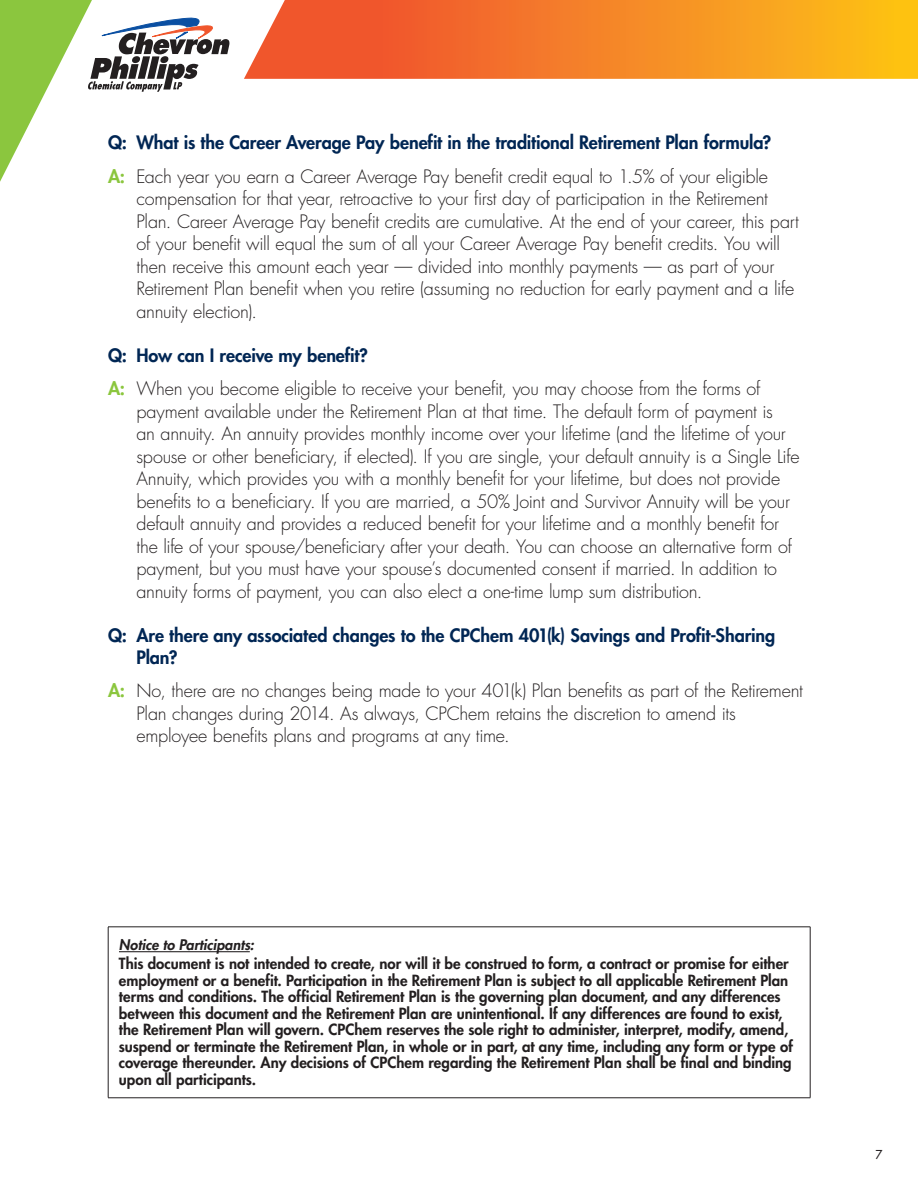
<style>
.page{position:relative;width:918px;height:1188px;background:#fff}
.page>*{position:absolute;margin:0;border:0;box-sizing:border-box;transform-origin:0 0}
.Answer{font:300 18px/22.5px "Futura";letter-spacing:-.015em;color:#231f20}
.Question{font:800 18px/22.5px "Futura";letter-spacing:-.005em;color:#002654}
.table_body{font:800 15px/16.5px "Futura";color:#231f20}
.table_body-2{font:italic 800 14.25px "Futura";letter-spacing:.005em;color:#231f20}
.t1{font:12px "Futura";color:#231f20}
.s1{font-weight:800;color:#8bc63e}
</style>
<div class="page">
<svg style="left:244px;top:0;width:674px;height:79px;background:#f5872c"></svg>
<svg style="left:0;top:0;width:230px;height:182px"></svg>
<hr style="left:108px;top:927px;width:702px;height:1px;background:#231f20">
<hr style="left:108px;top:927px;width:1px;height:171px;background:#231f20">
<hr style="left:810px;top:927px;width:1px;height:171px;background:#231f20">
<hr style="left:108px;top:1098px;width:702px;height:1px;background:#231f20">
<hr style="left:119px;top:951px;width:131px;height:1px;background:#231f20">
<p class="Question" style="left:108px;top:131px;width:665px">Q: What is the Career Average Pay benefit in the traditional Retirement Plan formula?</p>
<p class="Answer" style="left:136px;top:165px;width:664px;text-indent:-28px"><span class="s1">A:</span> Each year you earn a Career Average Pay benefit credit equal to 1.5% of your eligible compensation for that year, retroactive to your first day of participation in the Retirement Plan. Career Average Pay benefit credits are cumulative. At the end of your career, this part of your benefit will equal the sum of all your Career Average Pay benefit credits. You will then receive this amount each year — divided into monthly payments — as part of your Retirement Plan benefit when you retire (assuming no reduction for early payment and a life annuity election).</p>
<p class="Question" style="left:108px;top:344px;width:262px">Q: How can I receive my benefit?</p>
<p class="Answer" style="left:136px;top:377px;width:665px;text-indent:-28px"><span class="s1">A:</span> When you become eligible to receive your benefit, you may choose from the forms of payment available under the Retirement Plan at that time. The default form of payment is<br>an annuity. An annuity provides monthly income over your lifetime (and the lifetime of your spouse or other beneficiary, if elected). If you are single, your default annuity is a Single Life Annuity, which provides you with a monthly benefit for your lifetime, but does not provide benefits to a beneficiary. If you are married, a 50% Joint and Survivor Annuity will be your default annuity and provides a reduced benefit for your lifetime and a monthly benefit for the life of your spouse/beneficiary after your death. You can choose an alternative form of payment, but you must have your spouse’s documented consent if married. In addition to annuity forms of payment, you can also elect a one-time lump sum distribution.</p>
<p class="Question" style="left:136px;top:623px;width:640px;text-indent:-28px">Q: Are there any associated changes to the CPChem 401(k) Savings and Profit-Sharing<br>Plan?</p>
<p class="Answer" style="left:136px;top:680px;width:668px;text-indent:-28px"><span class="s1">A:</span> No, there are no changes being made to your 401(k) Plan benefits as part of the Retirement<br>Plan changes during 2014. As always, CPChem retains the discretion to amend its employee benefits plans and programs at any time.</p>
<p class="table_body-2" style="left:119px;top:935px;width:136px">Notice to Participants:</p>
<p class="table_body" style="left:119px;top:955px;width:675px">This document is not intended to create, nor will it be construed to form, a contract or promise for either employment or a benefit. Participation in the Retirement Plan is subject to all applicable Retirement Plan terms and conditions. The official Retirement Plan is the governing plan document, and any differences between this document and the Retirement Plan are unintentional. If any differences are found to exist, the Retirement Plan will govern. CPChem reserves the sole right to administer, interpret, modify, amend, suspend or terminate the Retirement Plan, in whole or in part, at any time, including any form or type of coverage thereunder. Any decisions of CPChem regarding the Retirement Plan shall be final and binding upon all participants.</p>
<p class="t1" style="left:875px;top:1146px;width:8px">7</p>
</div>
